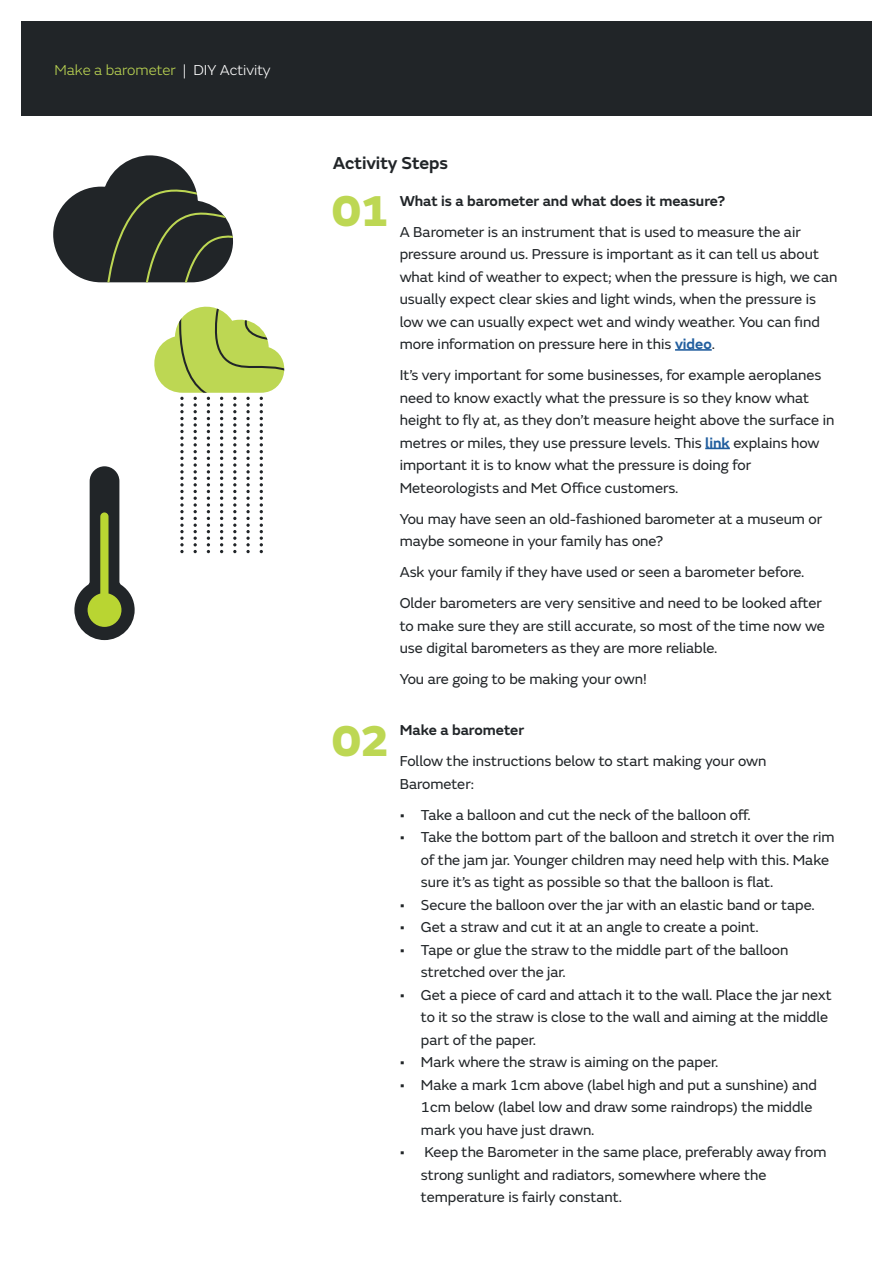
<style>
.page{position:relative;width:893px;height:1263px;background:#fff}
.page>*{position:absolute;margin:0;border:0;box-sizing:border-box;transform-origin:0 0}
.t1{font:800 45px "FS Emeric";color:#bdd753}
.t2{font:600 18px "FS Emeric";letter-spacing:-.005em;color:#212528}
.t3{font:15px/22.5px "FS Emeric";color:#212528}
.t4{font:600 15px "FS Emeric";color:#212528}
.t5{font:300 15px "FS Emeric";color:#bdd753}
.s1{color:#fff}
.s2{font-weight:600;color:#215e9e}
</style>
<div class="page">
<div style="left:21px;top:21px;width:851px;height:95px;background:#212528"></div>
<svg style="left:154px;top:306px;width:131px;height:247px"></svg>
<svg style="left:53px;top:155px;width:180px;height:127px"></svg>
<svg style="left:74px;top:466px;width:61px;height:174px"></svg>
<hr style="left:675px;top:349px;width:37px;height:2px;background:#215e9e">
<svg style="left:705px;top:448px;width:25px;height:1px"></svg>
<p class="t5" style="left:55px;top:60px;width:218px">Make a barometer <span class="s1">| DIY Activity</span></p>
<p class="t2" style="left:333px;top:149px;width:117px">Activity Steps</p>
<p class="t4" style="left:400px;top:189px;width:327px">What is a barometer and what does it measure?</p>
<p class="t3" style="left:400px;top:220px;width:439px">A Barometer is an instrument that is used to measure the air pressure around us. Pressure is important as it can tell us about what kind of weather to expect; when the pressure is high, we can usually expect clear skies and light winds, when the pressure is low we can usually expect wet and windy weather. You can find more information on pressure here in this <span class="s2">video</span>.</p>
<p class="t3" style="left:400px;top:363px;width:436px">It’s very important for some businesses, for example aeroplanes need to know exactly what the pressure is so they know what height to fly at, as they don’t measure height above the surface in metres or miles, they use pressure levels. This <span class="s2">link</span> explains how important it is to know what the pressure is doing for Meteorologists and Met Office customers.</p>
<p class="t3" style="left:400px;top:507px;width:424px">You may have seen an old-fashioned barometer at a museum or maybe someone in your family has one?</p>
<p class="t3" style="left:400px;top:556px;width:424px;line-height:31px">Ask your family if they have used or seen a barometer before.<br>Older barometers are very sensitive and need to be looked after</p>
<p class="t3" style="left:400px;top:614px;width:427px">to make sure they are still accurate, so most of the time now we use digital barometers as they are more reliable.</p>
<p class="t3" style="left:400px;top:667px;width:249px">You are going to be making your own!</p>
<p class="t4" style="left:400px;top:718px;width:126px">Make a barometer</p>
<p class="t3" style="left:400px;top:749px;width:368px">Follow the instructions below to start making your own<br>Barometer:</p>
<p class="t3" style="left:400px;top:802px;width:352px">• Take a balloon and cut the neck of the balloon off.</p>
<p class="t3" style="left:421px;top:825px;width:415px;text-indent:-21px">• Take the bottom part of the balloon and stretch it over the rim of the jam jar. Younger children may need help with this. Make sure it’s as tight as possible so that the balloon is flat.</p>
<p class="t3" style="left:400px;top:892px;width:417px">• Secure the balloon over the jar with an elastic band or tape.</p>
<p class="t3" style="left:400px;top:915px;width:361px">• Get a straw and cut it at an angle to create a point.</p>
<p class="t3" style="left:421px;top:937px;width:369px;text-indent:-21px">• Tape or glue the straw to the middle part of the balloon stretched over the jar.</p>
<p class="t3" style="left:421px;top:982px;width:412px;text-indent:-21px">• Get a piece of card and attach it to the wall. Place the jar next to it so the straw is close to the wall and aiming at the middle part of the paper.</p>
<p class="t3" style="left:400px;top:1050px;width:320px">• Mark where the straw is aiming on the paper.</p>
<p class="t3" style="left:421px;top:1072px;width:397px;text-indent:-21px">• Make a mark 1cm above (label high and put a sunshine) and<br>1cm below (label low and draw some raindrops) the middle mark you have just drawn.</p>
<p class="t3" style="left:421px;top:1140px;width:407px;text-indent:-21px">• Keep the Barometer in the same place, preferably away from strong sunlight and radiators, somewhere where the temperature is fairly constant.</p>
<h1 class="t1" style="left:331px;top:175px;width:61px">01</h1>
<h1 class="t1" style="left:331px;top:704px;width:61px">02</h1>
</div>
